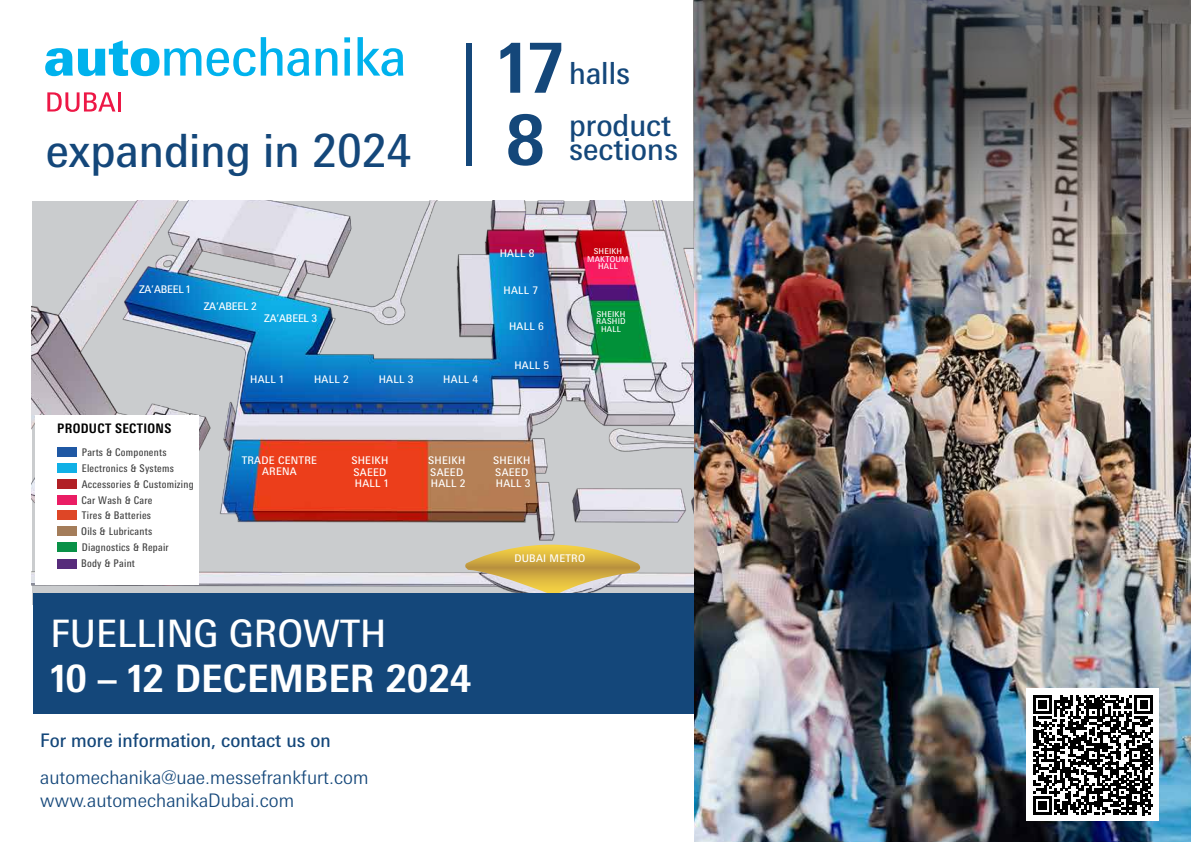
<style>
.page{position:relative;width:1191px;height:842px;background:#fff}
.page>*{position:absolute;margin:0;border:0;box-sizing:border-box;transform-origin:0 0}
.t1{font:700 69.6px/72.1px "Messe Univers";color:#14477a}
.t2{font:45.9px "Messe Univers";color:#14477a}
.t3{font:700 37.8px "Messe Univers";color:#fff}
.t4{font:37.8px "Messe Univers";color:#fff}
.t5{font:30.5px/24.1px "Messe Univers";color:#14477a}
.t6{font:300 18.7px/22.4px "Messe Univers";color:#14477a}
.t7{font:18.7px "Messe Univers";color:#14477a}
.t8{font:700 condensed 13.1px "Messe Univers";letter-spacing:.025em;color:#000}
.t9{font:condensed 10.6px/16px "Messe Univers";letter-spacing:.025em;color:#414141}
.t10{font:10.5px/11.9px "Messe Univers";letter-spacing:.025em;color:#fff}
.t11{font:8.1px/7.5px "Messe Univers";letter-spacing:.025em;color:#fff;text-align:center}
</style>
<div class="page">
<svg style="left:47px;top:92px;width:68px;height:20px"></svg>
<hr style="left:119px;top:92px;width:2px;height:20px;background:#ed1846">
<svg style="left:45px;top:40px;width:156px;height:36px"></svg>
<svg style="left:207px;top:37px;width:102px;height:39px"></svg>
<svg style="left:315px;top:48px;width:22px;height:28px"></svg>
<svg style="left:344px;top:37px;width:6px;height:39px"></svg>
<svg style="left:357px;top:37px;width:46px;height:39px"></svg>
<img style="left:32px;top:201px;width:662px;height:403px">
<svg style="left:463px;top:545px;width:177px;height:47px;background:#cfb877"></svg>
<div style="left:35px;top:415px;width:164px;height:169px;background:#fff"></div>
<div style="left:57px;top:447px;width:19px;height:10px;background:#1f58a4"></div>
<div style="left:57px;top:463px;width:19px;height:10px;background:#10b0e6"></div>
<div style="left:57px;top:495px;width:19px;height:10px;background:#ea1d64"></div>
<div style="left:57px;top:479px;width:19px;height:9px;background:#b12025"></div>
<div style="left:57px;top:542px;width:19px;height:10px;background:#099147"></div>
<div style="left:57px;top:510px;width:19px;height:10px;background:#de4626"></div>
<div style="left:57px;top:559px;width:19px;height:9px;background:#572c7b"></div>
<div style="left:57px;top:527px;width:19px;height:9px;background:#a47d5a"></div>
<div style="left:33px;top:592px;width:664px;height:121px;background:#14477a"></div>
<div style="left:466px;top:43px;width:6px;height:123px;background:#14477a"></div>
<img style="left:694px;top:0;width:497px;height:842px">
<div style="left:1026px;top:688px;width:132px;height:132px;background:#fff"></div>
<svg style="left:1033px;top:695px;width:120px;height:120px"></svg>
<h2 class="t2" style="left:46px;top:122px;width:367px">expanding in 2024</h2>
<h1 class="t1" style="left:498px;top:31px;width:69px">17<br>8</h1>
<h3 class="t5" style="left:569px;top:61px;width:62px">halls</h3>
<h3 class="t5" style="left:569px;top:112px;width:110px">product sections</h3>
<p class="t10" style="left:139px;top:283px;width:53px">ZA’ABEEL 1</p>
<p class="t10" style="left:204px;top:300px;width:54px">ZA’ABEEL 2</p>
<p class="t10" style="left:264px;top:312px;width:54px">ZA’ABEEL 3</p>
<p class="t10" style="left:250px;top:373px;width:35px">HALL 1</p>
<p class="t10" style="left:314px;top:373px;width:36px">HALL 2</p>
<p class="t10" style="left:379px;top:373px;width:36px">HALL 3</p>
<p class="t10" style="left:443px;top:373px;width:36px">HALL 4</p>
<p class="t10" style="left:500px;top:247px;width:36px">HALL 8</p>
<p class="t11" style="left:587px;top:248px;width:43px">SHEIKH<br>MAKTOUM<br>HALL</p>
<p class="t10" style="left:503px;top:284px;width:36px">HALL 7</p>
<p class="t10" style="left:509px;top:320px;width:36px">HALL 6</p>
<p class="t10" style="left:514px;top:359px;width:36px">HALL 5</p>
<p class="t11" style="left:596px;top:310px;width:31px">SHEIKH<br>RASHID<br>HALL</p>
<p class="t8" style="left:57px;top:420px;width:116px">PRODUCT SECTIONS</p>
<p class="t9" style="left:82px;top:444px;width:94px">Parts &amp; Components<br>Electronics &amp; Systems</p>
<p class="t9" style="left:82px;top:492px;width:72px">Car Wash &amp; Care</p>
<p class="t9" style="left:82px;top:476px;width:113px">Accessories &amp; Customizing</p>
<p class="t9" style="left:82px;top:507px;width:71px">Tires &amp; Batteries</p>
<p class="t9" style="left:81px;top:523px;width:73px">Oils &amp; Lubricants</p>
<p class="t9" style="left:82px;top:539px;width:88px">Diagnostics &amp; Repair</p>
<p class="t9" style="left:81px;top:555px;width:55px">Body &amp; Paint</p>
<p class="t10" style="left:242px;top:454px;width:77px;text-align:center">TRADE CENTRE<br>ARENA</p>
<p class="t10" style="left:493px;top:454px;width:39px">SHEIKH<br>SAEED<br>HALL 3</p>
<p class="t10" style="left:351px;top:454px;width:39px">SHEIKH<br>SAEED<br>HALL 1</p>
<p class="t10" style="left:428px;top:454px;width:39px">SHEIKH<br>SAEED<br>HALL 2</p>
<p class="t10" style="left:514px;top:553px;width:72px">DUBAI METRO</p>
<h3 class="t4" style="left:50px;top:610px;width:337px">FUELLING GROWTH</h3>
<h3 class="t3" style="left:50px;top:655px;width:422px">10 – 12 DECEMBER 2024</h3>
<h3 class="t7" style="left:40px;top:728px;width:292px">For more information, contact us on</h3>
<h3 class="t6" style="left:40px;top:766px;width:330px">automechanika@uae.messefrankfurt.com www.automechanikaDubai.com</h3>
</div>
